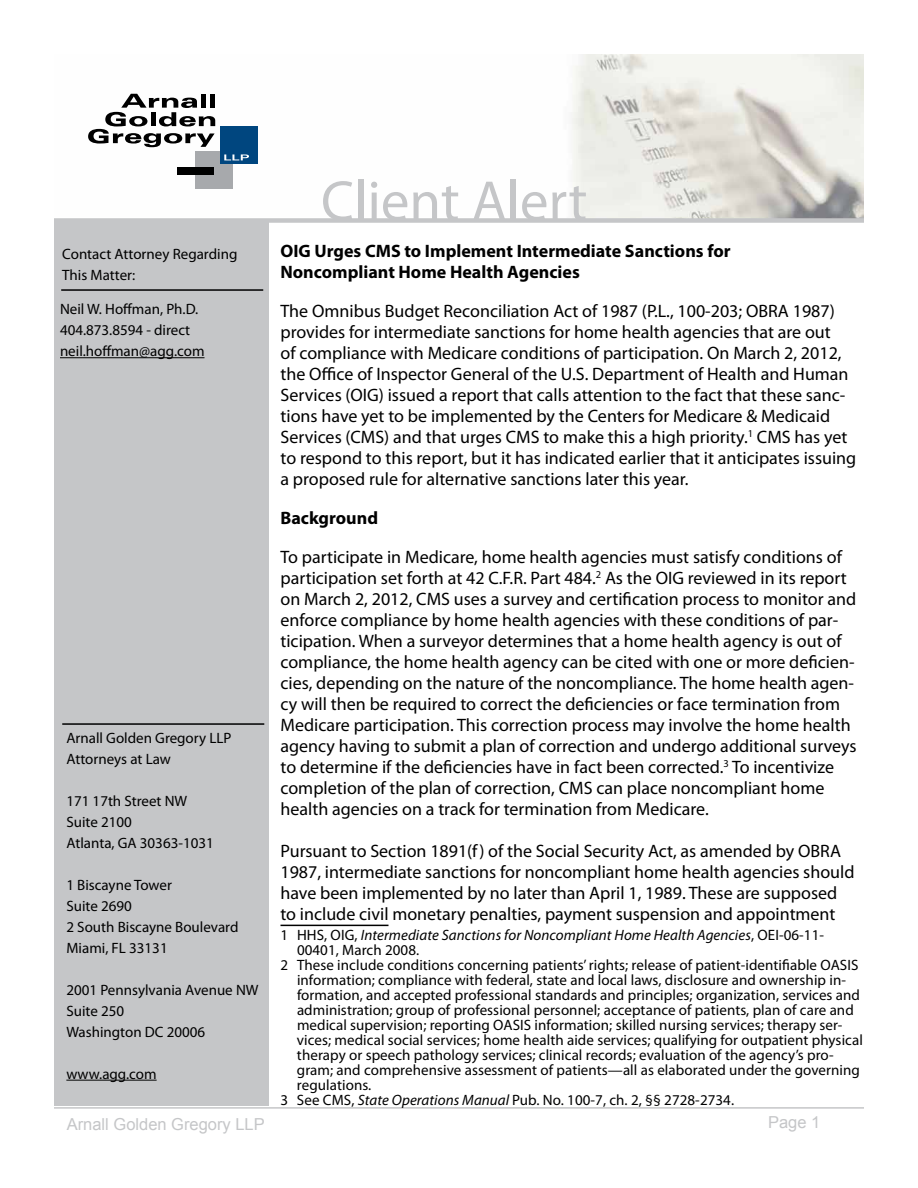
<style>
.page{position:relative;width:918px;height:1188px;background:#fff}
.page>*{position:absolute;margin:0;border:0;box-sizing:border-box;transform-origin:0 0}
.t1{font:57px "Myriad Pro";color:#c5c6c8}
.t2{font:18px/21px "Myriad Pro";color:#000}
.t3{font:700 18px/21px "Myriad Pro";color:#000}
.t4{font:16.5px "Arial";color:#c5c6c8}
.t5{font:15px/21px "Myriad Pro";letter-spacing:.005em;color:#000}
.t6{font:italic 15px "Myriad Pro";letter-spacing:.005em;color:#000}
.s1{font-style:normal}
.s2{font-style:italic}
</style>
<div class="page">
<div style="left:54px;top:173px;width:214px;height:932px;background:#c5c6c8"></div>
<hr style="left:66px;top:1080px;width:91px;height:1px;background:#000">
<hr style="left:62px;top:723px;width:202px;height:2px;background:#000">
<hr style="left:61px;top:289px;width:202px;height:2px;background:#000">
<hr style="left:54px;top:1107px;width:810px;height:2px;background:#c5c6c8">
<img style="left:54px;top:55px;width:810px;height:163px">
<div style="left:195px;top:151px;width:37px;height:38px;background:#a7a9ac"></div>
<div style="left:177px;top:167px;width:36px;height:7px;background:#000"></div>
<div style="left:220px;top:126px;width:37px;height:38px;background:#00467f"></div>
<svg style="left:224px;top:154px;width:25px;height:6px"></svg>
<svg style="left:88px;top:94px;width:127px;height:53px"></svg>
<div style="left:54px;top:218px;width:810px;height:5px;background:#c5c6c8"></div>
<hr style="left:60px;top:357px;width:145px;height:1px;background:#000">
<hr style="left:280px;top:925px;width:108px;height:1px;background:#000">
<p class="t5" style="left:62px;top:243px;width:177px">Contact Attorney Regarding<br>This Matter:</p>
<p class="t5" style="left:60px;top:298px;width:146px">Neil W. Hoffman, Ph.D.<br>404.873.8594 - direct neil.hoffman@agg.com</p>
<p class="t5" style="left:66px;top:727px;width:167px">Arnall Golden Gregory LLP<br>Attorneys at Law</p>
<p class="t5" style="left:66px;top:790px;width:149px">171 17th Street NW<br>Suite 2100<br>Atlanta, GA 30363-1031</p>
<p class="t5" style="left:66px;top:874px;width:174px">1 Biscayne Tower<br>Suite 2690<br>2 South Biscayne Boulevard<br>Miami, FL 33131</p>
<p class="t5" style="left:66px;top:979px;width:194px">2001 Pennsylvania Avenue NW<br>Suite 250<br>Washington DC 20006</p>
<p class="t5" style="left:66px;top:1063px;width:92px">www.agg.com</p>
<h1 class="t1" style="left:321px;top:166px;width:268px">Client Alert</h1>
<p class="t3" style="left:280px;top:239px;width:452px">OIG Urges CMS to Implement Intermediate Sanctions for<br>Noncompliant Home Health Agencies</p>
<p class="t2" style="left:280px;top:300px;width:577px">The Omnibus Budget Reconciliation Act of 1987 (P.L., 100-203; OBRA 1987) provides for intermediate sanctions for home health agencies that are out<br>of compliance with Medicare conditions of participation. On March 2, 2012, the Office of Inspector General of the U.S. Department of Health and Human Services (OIG) issued a report that calls attention to the fact that these sanc&shy;tions have yet to be implemented by the Centers for Medicare &amp; Medicaid Services (CMS) and that urges CMS to make this a high priority.<sup>1</sup> CMS has yet to respond to this report, but it has indicated earlier that it anticipates issuing a proposed rule for alternative sanctions later this year.</p>
<p class="t3" style="left:280px;top:506px;width:99px">Background</p>
<p class="t2" style="left:280px;top:546px;width:578px">To participate in Medicare, home health agencies must satisfy conditions of participation set forth at 42 C.F.R. Part 484.<sup>2</sup> As the OIG reviewed in its report on March 2, 2012, CMS uses a survey and certification process to monitor and enforce compliance by home health agencies with these conditions of par&shy;ticipation. When a surveyor determines that a home health agency is out of compliance, the home health agency can be cited with one or more deficien&shy;cies, depending on the nature of the noncompliance. The home health agen&shy;cy will then be required to correct the deficiencies or face termination from Medicare participation. This correction process may involve the home health agency having to submit a plan of correction and undergo additional surveys to determine if the deficiencies have in fact been corrected.<sup>3</sup> To incentivize completion of the plan of correction, CMS can place noncompliant home health agencies on a track for termination from Medicare.</p>
<p class="t2" style="left:280px;top:840px;width:576px">Pursuant to Section 1891(f) of the Social Security Act, as amended by OBRA 1987, intermediate sanctions for noncompliant home health agencies should have been implemented by no later than April 1, 1989. These are supposed to include civil monetary penalties, payment suspension and appointment</p>
<p class="t6" style="left:280px;top:926px;width:545px"><span class="s1">1 HHS, OIG,</span> Intermediate Sanctions for Noncompliant Home Health Agencies<span class="s1">, OEI-06-11-</span></p>
<p class="t5" style="left:297px;top:940px;width:124px">00401, March 2008.</p>
<p class="t5" style="left:280px;top:955px;width:579px">2 These include conditions concerning patients’ rights; release of patient-identifiable OASIS</p>
<p class="t5" style="left:297px;top:970px;width:551px">information; compliance with federal, state and local laws, disclosure and ownership in-</p>
<p class="t5" style="left:297px;top:985px;width:565px">formation, and accepted professional standards and principles; organization, services and</p>
<p class="t5" style="left:297px;top:1000px;width:558px">administration; group of professional personnel; acceptance of patients, plan of care and</p>
<p class="t5" style="left:297px;top:1015px;width:547px">medical supervision; reporting OASIS information; skilled nursing services; therapy ser-</p>
<p class="t5" style="left:297px;top:1030px;width:567px">vices; medical social services; home health aide services; qualifying for outpatient physical</p>
<p class="t5" style="left:297px;top:1045px;width:538px">therapy or speech pathology services; clinical records; evaluation of the agency’s pro-</p>
<p class="t5" style="left:297px;top:1060px;width:564px">gram; and comprehensive assessment of patients—all as elaborated under the governing</p>
<p class="t5" style="left:297px;top:1075px;width:76px">regulations.</p>
<p class="t5" style="left:280px;top:1090px;width:455px">3 See CMS, <span class="s2">State Operations Manual</span> Pub. No. 100-7, ch. 2, §§ 2728-2734.</p>
<p class="t4" style="left:67px;top:1114px;width:200px">Arnall Golden Gregory LLP</p>
<p class="t4" style="left:768px;top:1111px;width:54px">Page 1</p>
</div>
